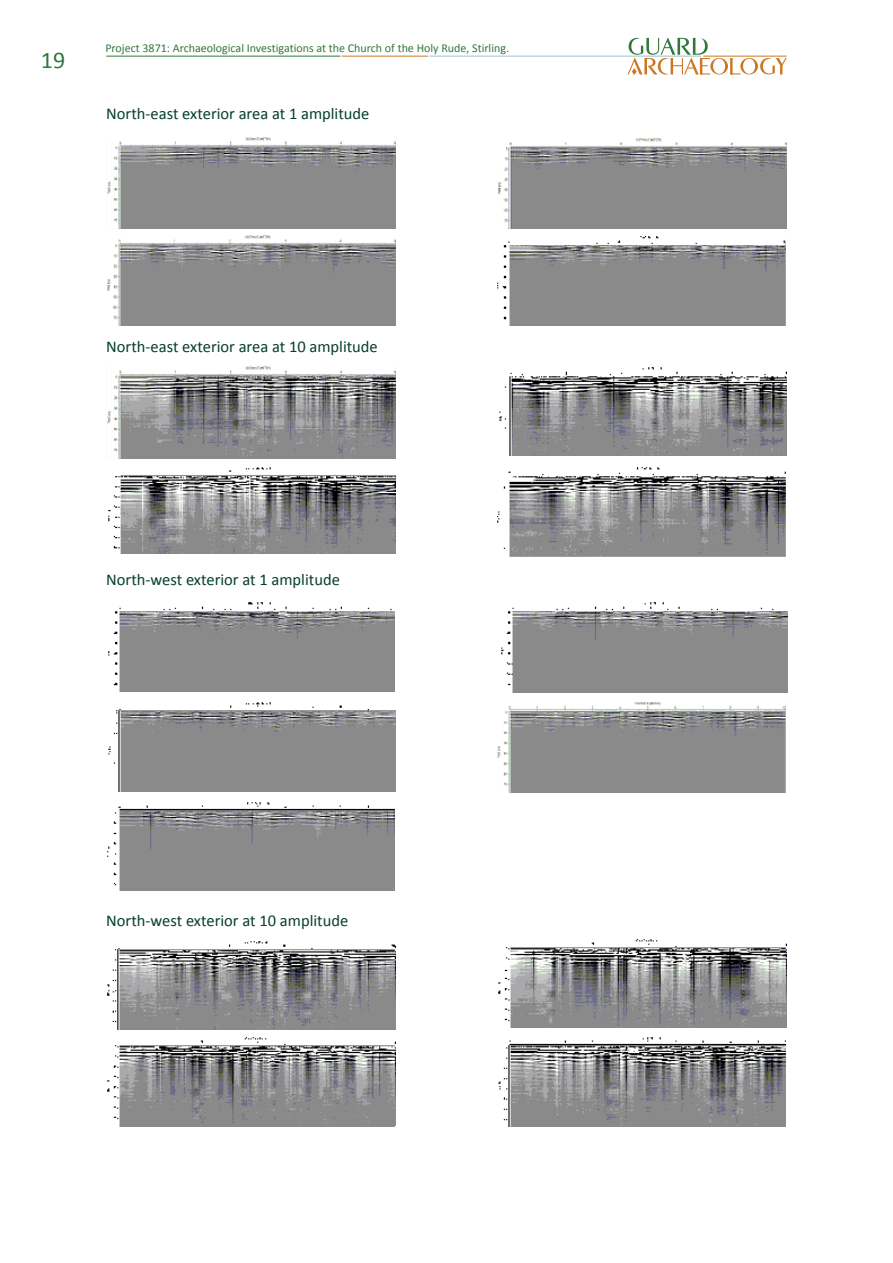
<style>
.page{position:relative;width:893px;height:1263px;background:#fff}
.page>*{position:absolute;margin:0;border:0;box-sizing:border-box;transform-origin:0 0}
.t1{font:24px "Calibri";color:#32773c}
.non-numbered_paragra{font:16.5px "Calibri";color:#064028}
.t2{font:12px "Calibri";color:#32773c}
</style>
<div class="page">
<img style="left:106px;top:138px;width:289px;height:91px">
<img style="left:498px;top:139px;width:288px;height:90px">
<img style="left:107px;top:235px;width:288px;height:90px">
<img style="left:497px;top:236px;width:289px;height:89px">
<img style="left:106px;top:367px;width:289px;height:91px">
<img style="left:499px;top:367px;width:288px;height:89px">
<img style="left:108px;top:467px;width:287px;height:87px">
<img style="left:497px;top:467px;width:289px;height:90px">
<img style="left:108px;top:602px;width:286px;height:89px">
<img style="left:501px;top:602px;width:286px;height:90px">
<img style="left:108px;top:702px;width:287px;height:89px">
<img style="left:497px;top:702px;width:288px;height:90px">
<img style="left:107px;top:802px;width:287px;height:88px">
<img style="left:107px;top:941px;width:288px;height:89px">
<img style="left:498px;top:939px;width:289px;height:88px">
<img style="left:107px;top:1037px;width:288px;height:90px">
<img style="left:498px;top:1037px;width:287px;height:90px">
<svg style="left:627px;top:38px;width:160px;height:37px"></svg>
<hr style="left:703px;top:56px;width:84px;height:1px;background:#cd7723">
<hr style="left:430px;top:56px;width:271px;height:1px;background:#9ebfcc">
<hr style="left:342px;top:56px;width:86px;height:1px;background:#cd7723">
<hr style="left:106px;top:56px;width:234px;height:1px;background:#32773c">
<h1 class="t1" style="left:41px;top:45px;width:26px">19</h1>
<p class="t2" style="left:105px;top:40px;width:405px">Project 3871: Archaeological Investigations at the Church of the Holy Rude, Stirling.</p>
<p class="non-numbered_paragra" style="left:106px;top:103px;width:265px">North-east exterior area at 1 amplitude</p>
<p class="non-numbered_paragra" style="left:106px;top:336px;width:273px">North-east exterior area at 10 amplitude</p>
<p class="non-numbered_paragra" style="left:106px;top:569px;width:235px">North-west exterior at 1 amplitude</p>
<p class="non-numbered_paragra" style="left:106px;top:910px;width:243px">North-west exterior at 10 amplitude</p>
</div>
